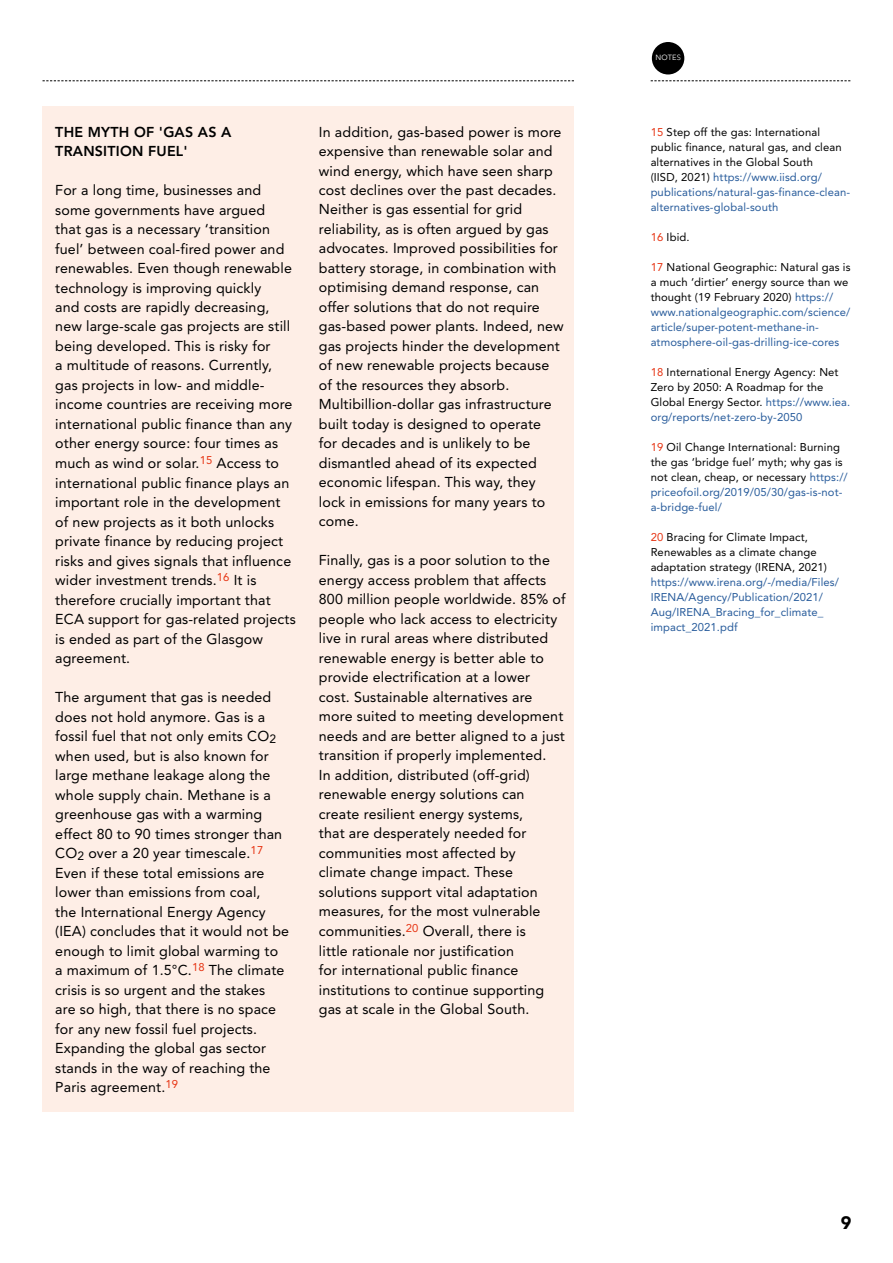
<style>
.page{position:relative;width:893px;height:1263px;background:#fff}
.page>*{position:absolute;margin:0;border:0;box-sizing:border-box;transform-origin:0 0}
.t1{font:900 18px "Avenir";color:#000}
.t2{font:14.25px/19.5px "Avenir";letter-spacing:.01em;color:#000}
.t3{font:800 14.25px/19.5px "Avenir";letter-spacing:.015em;color:#000}
.t4{font:11.25px/15px "Avenir";letter-spacing:.01em;color:#000}
.t5{font:11.25px/15px "Avenir";letter-spacing:.01em;color:#275b9b}
.t6{font:7.5px "Avenir";color:#fff}
.s1{font-weight:300}
.s2{color:#e63312}
.s3{color:#275b9b}
.s4{color:#000}
</style>
<div class="page">
<div style="left:43px;top:106px;width:531px;height:1006px;background:#feeee6"></div>
<div style="left:652px;top:42px;width:32px;height:32px;background:#000;border-radius:50%"></div>
<svg style="left:651px;top:80px;width:199px;height:1px"></svg>
<svg style="left:43px;top:80px;width:531px;height:1px"></svg>
<p class="t3" style="left:55px;top:122px;width:178px">THE MYTH OF 'GAS AS A<br>TRANSITION FUEL'</p>
<p class="t2" style="left:55px;top:180px;width:242px">For a long time, businesses and some governments have argued<br>that gas is a necessary ‘transition fuel’ between coal-fired power and renewables. Even though renewable technology is improving quickly<br>and costs are rapidly decreasing, new large-scale gas projects are still being developed. This is risky for<br>a multitude of reasons. Currently, gas projects in low- and middle&shy;income countries are receiving more international public finance than any other energy source: four times as much as wind or solar.<sup>15</sup> Access to international public finance plays an important role in the development of new projects as it both unlocks private finance by reducing project risks and gives signals that influence wider investment trends.<sup>16</sup> It is therefore crucially important that ECA support for gas-related projects is ended as part of the Glasgow agreement.</p>
<p class="t2" style="left:55px;top:687px;width:235px">The argument that gas is needed does not hold anymore. Gas is a fossil fuel that not only emits CO<sub>2 </sub>when used, but is also known for large methane leakage along the whole supply chain. Methane is a greenhouse gas with a warming effect 80 to 90 times stronger than<br>CO<sub>2</sub> over a 20 year timescale.<sup>17<br></sup>Even if these total emissions are lower than emissions from coal,<br>the International Energy Agency (IEA) concludes that it would not be enough to limit global warming to<br>a maximum of 1.5°C.<sup>18</sup> The climate crisis is so urgent and the stakes are so high, that there is no space for any new fossil fuel projects.<br>Expanding the global gas sector stands in the way of reaching the<br>Paris agreement.<sup>19</sup></p>
<p class="t2" style="left:319px;top:122px;width:246px">In addition, gas-based power is more expensive than renewable solar and wind energy, which have seen sharp cost declines over the past decades.<br>Neither is gas essential for grid reliability, as is often argued by gas advocates. Improved possibilities for battery storage, in combination with optimising demand response, can offer solutions that do not require gas-based power plants. Indeed, new gas projects hinder the development of new renewable projects because of the resources they absorb.<br>Multibillion-dollar gas infrastructure built today is designed to operate<br>for decades and is unlikely to be dismantled ahead of its expected economic lifespan. This way, they lock in emissions for many years to come.</p>
<p class="t2" style="left:319px;top:551px;width:248px">Finally, gas is a poor solution to the energy access problem that affects 800 million people worldwide. 85% of people who lack access to electricity live in rural areas where distributed renewable energy is better able to provide electrification at a lower<br>cost. Sustainable alternatives are more suited to meeting development needs and are better aligned to a just transition if properly implemented.<br>In addition, distributed (off-grid) renewable energy solutions can create resilient energy systems,<br>that are desperately needed for communities most affected by climate change impact. These solutions support vital adaptation measures, for the most vulnerable communities.<sup>20</sup> Overall, there is<br>little rationale nor justification<br>for international public finance institutions to continue supporting gas at scale in the Global South.</p>
<p class="t6" style="left:656px;top:54px;width:27px">NOTE<span class="s1">S</span></p>
<p class="t4" style="left:651px;top:124px;width:201px"><span class="s2">15</span> Step off the gas: International public finance, natural gas, and clean alternatives in the Global South<br>(IISD, 2021) <span class="s3">https://www.iisd.org/ publications/natural-gas-finance-clean&shy;alternatives-global-south</span></p>
<p class="t4" style="left:651px;top:229px;width:40px"><span class="s2">16</span> Ibid.</p>
<p class="t5" style="left:651px;top:259px;width:201px"><span class="s2">17</span> <span class="s4">National Geographic: Natural gas is a much ‘dirtier’ energy source than we thought (19 February 2020)</span> https:// www.nationalgeographic.com/science/ article/super-potent-methane-in&shy;atmosphere-oil-gas-drilling-ice-cores</p>
<p class="t4" style="left:651px;top:364px;width:201px"><span class="s2">18</span> International Energy Agency: Net Zero by 2050: A Roadmap for the Global Energy Sector. <span class="s3">https://www.iea. org/reports/net-zero-by-2050</span></p>
<p class="t4" style="left:651px;top:439px;width:199px"><span class="s2">19</span> Oil Change International: Burning the gas ‘bridge fuel’ myth; why gas is not clean, cheap, or necessary <span class="s3">https:// priceofoil.org/2019/05/30/gas-is-not&shy;a-bridge-fuel/</span></p>
<p class="t4" style="left:651px;top:529px;width:178px"><span class="s2">20</span> Bracing for Climate Impact,<br>Renewables as a climate change adaptation strategy (IRENA, 2021)</p>
<p class="t5" style="left:651px;top:574px;width:190px">https://www.irena.org/-/media/Files/<br>IRENA/Agency/Publication/2021/<br>Aug/IRENA_Bracing_for_climate_ impact_2021.pdf</p>
<p class="t1" style="left:841px;top:1211px;width:12px">9</p>
</div>
